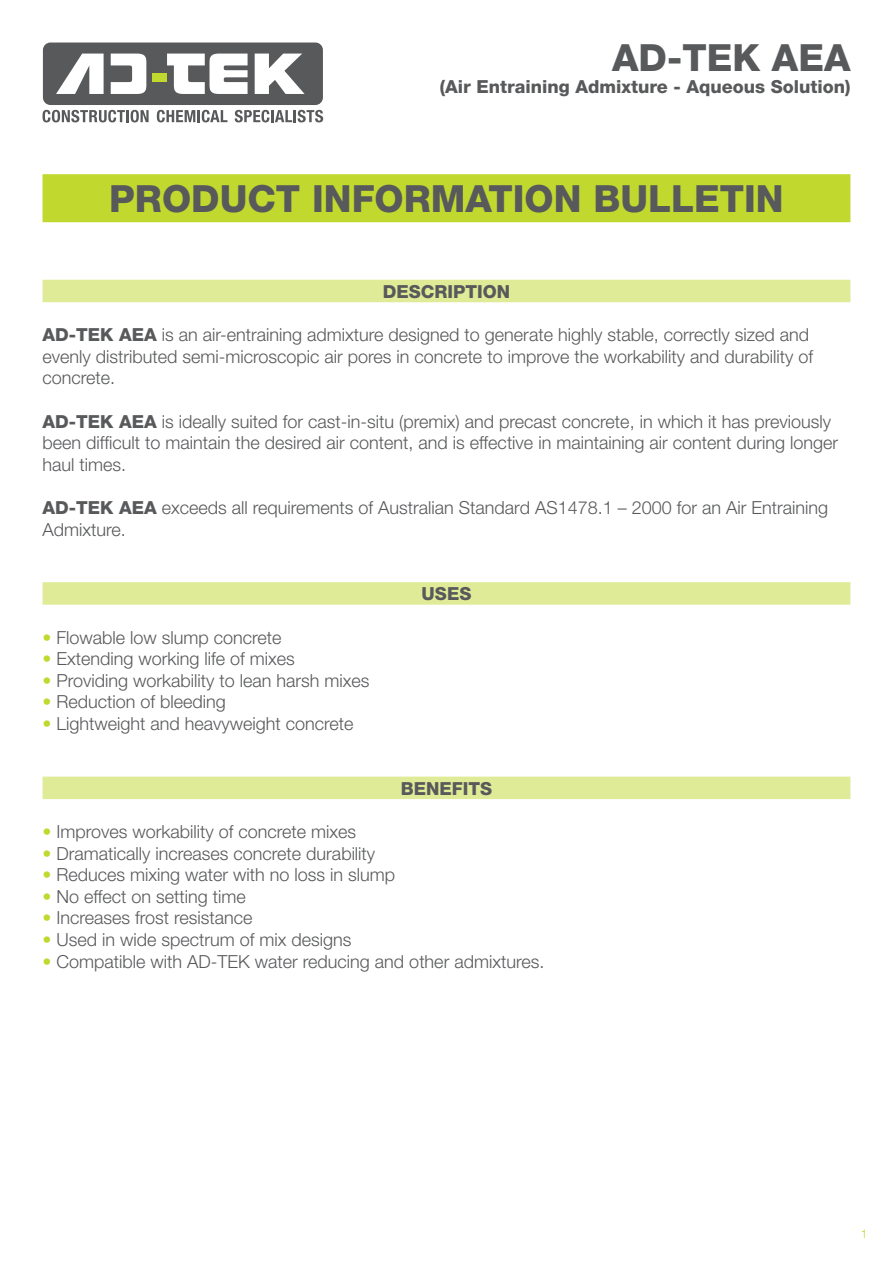
<style>
.page{position:relative;width:893px;height:1263px;background:#fff}
.page>*{position:absolute;margin:0;border:0;box-sizing:border-box;transform-origin:0 0}
.t1{font:800 37.5px "Helvetica Neue";color:#58595b}
.t2{font:300 18px/21.6px "Helvetica Neue";color:#58595b}
.t3{font:800 18px "Helvetica Neue";color:#58595b}
.t4{font:300 12px "Helvetica Neue";color:#c1d82f}
.s1{font-weight:800}
.s2{color:#c1d82f}
</style>
<div class="page">
<div style="left:43px;top:174px;width:807px;height:48px;background:#c1d82f"></div>
<div style="left:43px;top:280px;width:807px;height:22px;background:#e0eb97"></div>
<div style="left:43px;top:582px;width:807px;height:23px;background:#e0eb97"></div>
<div style="left:43px;top:777px;width:807px;height:22px;background:#e0eb97"></div>
<svg style="left:43px;top:43px;width:280px;height:79px"></svg>
<h1 class="t1" style="left:612px;top:36px;width:240px">AD-TEK AEA</h1>
<p class="t3" style="left:440px;top:76px;width:412px">(Air Entraining Admixture - Aqueous Solution)</p>
<h1 class="t1" style="left:109px;top:176px;width:676px">PRODUCT INFORMATION BULLETIN</h1>
<p class="t3" style="left:383px;top:281px;width:129px">DESCRIPTION</p>
<p class="t2" style="left:43px;top:324px;width:772px"><span class="s1">AD-TEK AEA</span> is an air-entraining admixture designed to generate highly stable, correctly sized and evenly distributed semi-microscopic air pores in concrete to improve the workability and durability of concrete.</p>
<p class="t2" style="left:43px;top:410px;width:797px"><span class="s1">AD-TEK AEA</span> is ideally suited for cast-in-situ (premix) and precast concrete, in which it has previously been difficult to maintain the desired air content, and is effective in maintaining air content during longer haul times.</p>
<p class="t2" style="left:43px;top:496px;width:787px"><span class="s1">AD-TEK AEA</span> exceeds all requirements of Australian Standard AS1478.1 – 2000 for an Air Entraining<br>Admixture.</p>
<p class="t2" style="left:43px;top:626px;width:241px"><span class="s2">•</span> Flowable low slump concrete</p>
<p class="t2" style="left:43px;top:648px;width:254px"><span class="s2">•</span> Extending working life of mixes</p>
<p class="t2" style="left:43px;top:669px;width:329px"><span class="s2">•</span> Providing workability to lean harsh mixes</p>
<p class="t2" style="left:43px;top:691px;width:185px"><span class="s2">•</span> Reduction of bleeding</p>
<p class="t2" style="left:43px;top:712px;width:313px"><span class="s2">•</span> Lightweight and heavyweight concrete</p>
<p class="t3" style="left:422px;top:583px;width:51px">USES</p>
<p class="t3" style="left:401px;top:778px;width:93px">BENEFITS</p>
<p class="t2" style="left:43px;top:820px;width:315px"><span class="s2">•</span> Improves workability of concrete mixes</p>
<p class="t2" style="left:43px;top:842px;width:334px"><span class="s2">•</span> Dramatically increases concrete durability</p>
<p class="t2" style="left:43px;top:864px;width:354px"><span class="s2">•</span> Reduces mixing water with no loss in slump</p>
<p class="t2" style="left:43px;top:885px;width:205px"><span class="s2">•</span> No effect on setting time</p>
<p class="t2" style="left:43px;top:907px;width:212px"><span class="s2">•</span> Increases frost resistance</p>
<p class="t2" style="left:43px;top:928px;width:311px"><span class="s2">•</span> Used in wide spectrum of mix designs</p>
<p class="t2" style="left:43px;top:950px;width:503px"><span class="s2">•</span> Compatible with AD-TEK water reducing and other admixtures.</p>
<p class="t4" style="left:861px;top:1227px;width:8px">1</p>
</div>
